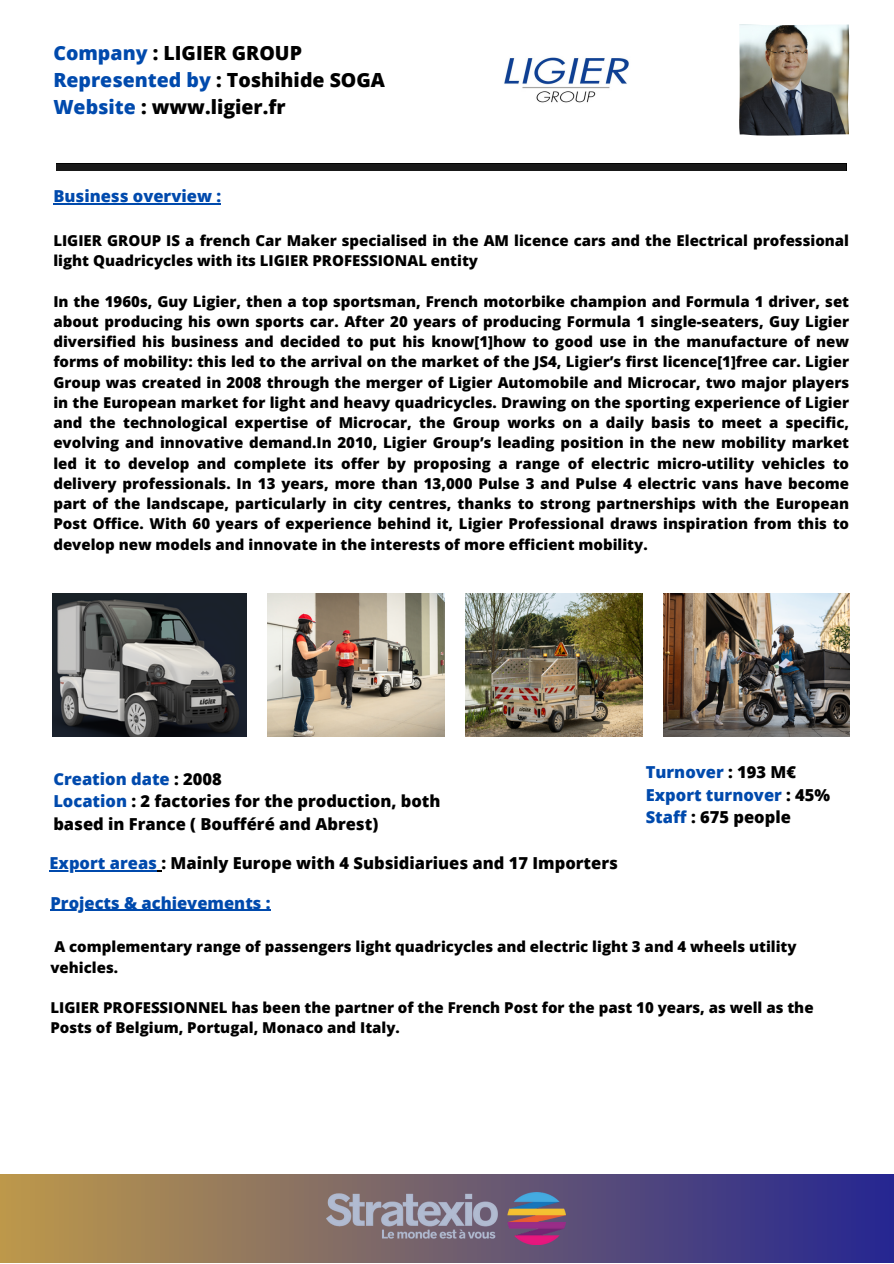
<style>
.page{position:relative;width:894px;height:1264px;background:#fff}
.page>*{position:absolute;margin:0;border:0;box-sizing:border-box;transform-origin:0 0}
.t1{font:800 19.5px/27px "Open Sans";color:#000}
.t2{font:800 16.5px/22.5px "Open Sans";color:#000}
.t3{font:800 16.5px "Open Sans";color:#004aad}
.t4{font:800 15px/20.2px "Open Sans";color:#000}
.s1{color:#004aad}
.s2{color:#000}
</style>
<div class="page">
<div style="left:56px;top:164px;width:790px;height:7px;background:#191919"></div>
<hr style="left:53px;top:203px;width:168px;height:1px;background:#004aad">
<hr style="left:50px;top:870px;width:107px;height:1px;background:#004aad">
<hr style="left:50px;top:909px;width:220px;height:1px;background:#004aad">
<div style="left:0;top:1174px;width:893px;height:88px;background:linear-gradient(to right,#bd984a,#262691)"></div>
<img style="left:327px;top:1192px;width:172px;height:52px">
<img style="left:506px;top:1192px;width:59px;height:52px">
<img style="left:52px;top:593px;width:194px;height:143px">
<img style="left:267px;top:593px;width:177px;height:143px">
<img style="left:466px;top:593px;width:176px;height:143px">
<img style="left:663px;top:593px;width:186px;height:143px">
<img style="left:739px;top:24px;width:109px;height:112px">
<img style="left:504px;top:57px;width:125px;height:46px">
<h1 class="t1" style="left:53px;top:39px;width:333px"><span class="s1">Company</span> : LIGIER GROUP<br><span class="s1">Represented by</span> : Toshihide SOGA<br><span class="s1">Website</span> : www.ligier.fr</h1>
<p class="t3" style="left:53px;top:184px;width:169px">Business overview :</p>
<p class="t4" style="left:53px;top:230px;width:797px">LIGIER GROUP IS a french Car Maker specialised in the AM licence cars and the Electrical professional light Quadricycles with its LIGIER PROFESSIONAL entity</p>
<p class="t4" style="left:53px;top:290px;width:797px;text-align:justify">In the 1960s, Guy Ligier, then a top sportsman, French motorbike champion and Formula 1 driver, set about producing his own sports car. After 20 years of producing Formula 1 single-seaters, Guy Ligier diversified his business and decided to put his know[1]how to good use in the manufacture of new forms of mobility: this led to the arrival on the market of the JS4, Ligier’s first licence[1]free car. Ligier Group was created in 2008 through the merger of Ligier Automobile and Microcar, two major players in the European market for light and heavy quadricycles. Drawing on the sporting experience of Ligier and the technological expertise of Microcar, the Group works on a daily basis to meet a specific, evolving and innovative demand.In 2010, Ligier Group’s leading position in the new mobility market led it to develop and complete its offer by proposing a range of electric micro-utility vehicles to delivery professionals. In 13 years, more than 13,000 Pulse 3 and Pulse 4 electric vans have become part of the landscape, particularly in city centres, thanks to strong partnerships with the European Post Office. With 60 years of experience behind it, Ligier Professional draws inspiration from this to develop new models and innovate in the interests of more efficient mobility.</p>
<p class="t3" style="left:645px;top:760px;width:152px">Turnover <span class="s2">: 193 M€</span></p>
<p class="t3" style="left:645px;top:783px;width:186px">Export turnover <span class="s2">: 45%</span></p>
<p class="t2" style="left:645px;top:805px;width:147px"><span class="s1">Staff</span> : 675 people</p>
<p class="t3" style="left:53px;top:767px;width:170px">Creation date <span class="s2">: 2008</span></p>
<p class="t2" style="left:53px;top:789px;width:388px"><span class="s1">Location</span> : 2 factories for the production, both based in France ( Boufféré and Abrest)</p>
<p class="t2" style="left:50px;top:851px;width:569px"><span class="s1">Export areas</span> : Mainly Europe with 4 Subsidiariues and 17 Importers</p>
<p class="t3" style="left:50px;top:890px;width:221px">Projects &amp; achievements :</p>
<p class="t4" style="left:50px;top:936px;width:747px">A complementary range of passengers light quadricycles and electric light 3 and 4 wheels utility vehicles.</p>
<p class="t4" style="left:50px;top:997px;width:764px">LIGIER PROFESSIONNEL has been the partner of the French Post for the past 10 years, as well as the<br>Posts of Belgium, Portugal, Monaco and Italy.</p>
</div>
